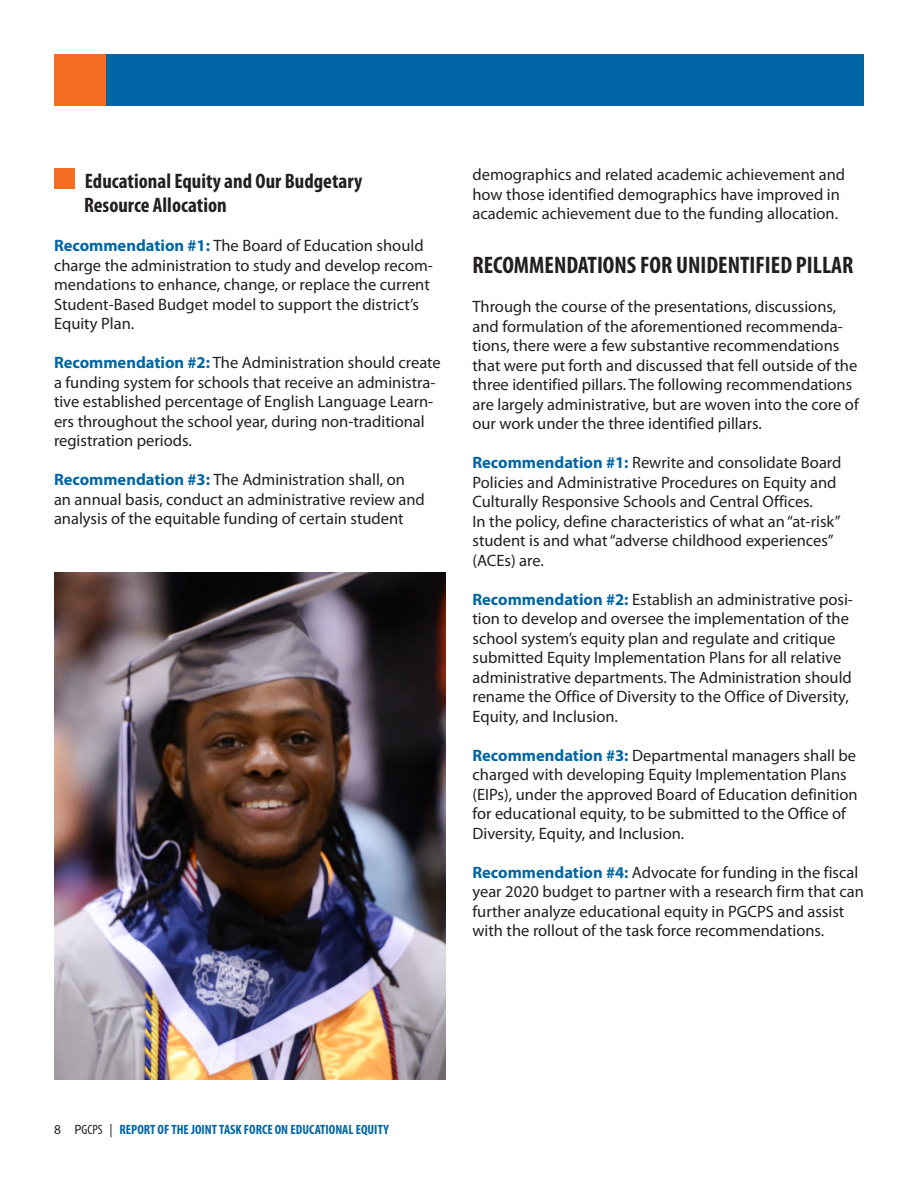
<style>
.page{position:relative;width:918px;height:1188px;background:#fff}
.page>*{position:absolute;margin:0;border:0;box-sizing:border-box;transform-origin:0 0}
.t1{font:700 condensed 24px "Myriad Pro";color:#231f20}
.t2{font:700 condensed 21px/24px "Myriad Pro";color:#231f20}
.t3{font:16.5px/19.5px "Myriad Pro";color:#231f20}
.t4{font:700 condensed 13.5px "Myriad Pro";color:#0166a5}
.s1{font-weight:700;color:#0166a5}
.s2{font-weight:400;font-stretch:normal;color:#231f20}
.s3{font-weight:400;color:#231f20}
</style>
<div class="page">
<div style="left:54px;top:168px;width:20px;height:20px;background:#f36e21"></div>
<div style="left:54px;top:54px;width:810px;height:52px;background:#0166a5"></div>
<div style="left:54px;top:54px;width:52px;height:52px;background:#f36e21"></div>
<img style="left:54px;top:572px;width:392px;height:508px">
<p class="t2" style="left:84px;top:169px;width:280px">Educational Equity and Our Budgetary<br>Resource Allocation</p>
<p class="t3" style="left:54px;top:236px;width:380px"><span class="s1">Recommendation #1:</span> The Board of Education should charge the administration to study and develop recom&shy;mendations to enhance, change, or replace the current Student-Based Budget model to support the district’s Equity Plan.</p>
<p class="t3" style="left:54px;top:353px;width:388px"><span class="s1">Recommendation #2:</span> The Administration should create a funding system for schools that receive an administra&shy;tive established percentage of English Language Learn&shy;ers throughout the school year, during non-traditional registration periods.</p>
<p class="t3" style="left:54px;top:470px;width:372px"><span class="s1">Recommendation #3:</span> The Administration shall, on an annual basis, conduct an administrative review and analysis of the equitable funding of certain student</p>
<p class="t3" style="left:472px;top:165px;width:374px">demographics and related academic achievement and how those identified demographics have improved in academic achievement due to the funding allocation.</p>
<h1 class="t1" style="left:472px;top:250px;width:383px">RECOMMENDATIONS FOR UNIDENTIFIED PILLAR</h1>
<p class="t3" style="left:472px;top:297px;width:388px">Through the course of the presentations, discussions, and formulation of the aforementioned recommenda&shy;tions, there were a few substantive recommendations that were put forth and discussed that fell outside of the three identified pillars. The following recommendations are largely administrative, but are woven into the core of our work under the three identified pillars.</p>
<p class="t3" style="left:472px;top:453px;width:371px"><span class="s1">Recommendation #1:</span> Rewrite and consolidate Board Policies and Administrative Procedures on Equity and Culturally Responsive Schools and Central Offices.<br>In the policy, define characteristics of what an “at-risk” student is and what “adverse childhood experiences” (ACEs) are.</p>
<p class="t3" style="left:472px;top:589px;width:382px"><span class="s1">Recommendation #2:</span> Establish an administrative posi&shy;tion to develop and oversee the implementation of the school system’s equity plan and regulate and critique submitted Equity Implementation Plans for all relative administrative departments. The Administration should rename the Office of Diversity to the Office of Diversity, Equity, and Inclusion.</p>
<p class="t3" style="left:472px;top:745px;width:387px"><span class="s1">Recommendation #3:</span> Departmental managers shall be charged with developing Equity Implementation Plans (EIPs), under the approved Board of Education definition for educational equity, to be submitted to the Office of Diversity, Equity, and Inclusion.</p>
<p class="t3" style="left:472px;top:862px;width:393px"><span class="s1">Recommendation #4:</span> Advocate for funding in the fiscal year 2020 budget to partner with a research firm that can further analyze educational equity in PGCPS and assist with the rollout of the task force recommendations.</p>
<p class="t4" style="left:54px;top:1121px;width:336px"><span class="s2">8 P</span><span class="s3">GCPS</span> <span class="s2">|</span> REPORT OF THE JOINT TASK FORCE ON EDUCATIONAL EQUITY</p>
</div>
